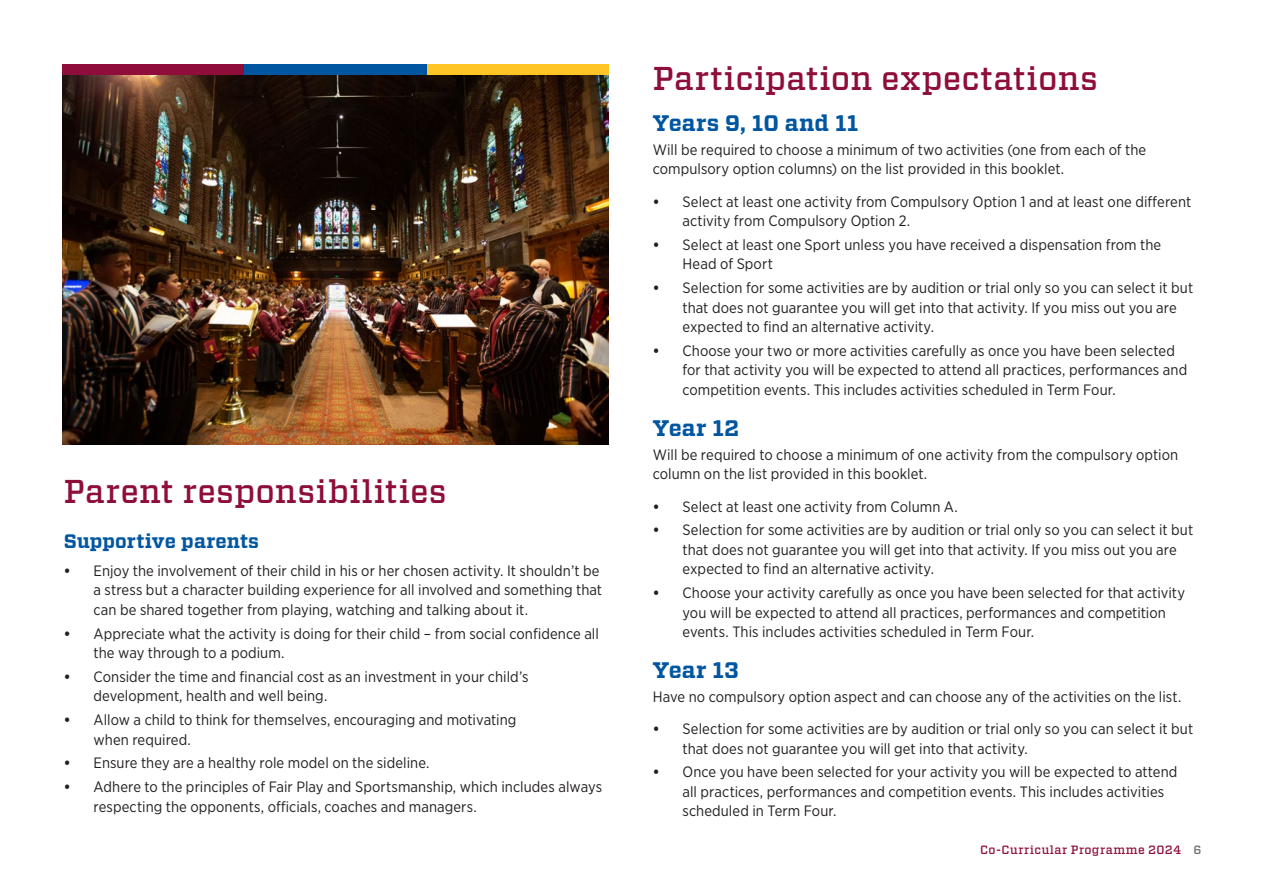
<style>
.page{position:relative;width:1263px;height:893px;background:#fff}
.page>*{position:absolute;margin:0;border:0;box-sizing:border-box;transform-origin:0 0}
.t1{font:500 33px "Vitesse";letter-spacing:.01em;color:#8e0d3a}
.t2{font:700 22.5px "Vitesse";letter-spacing:.015em;color:#0056a1}
.t3{font:700 19.5px "Vitesse";letter-spacing:.01em;color:#0056a1}
.t4{font:15px/19.5px "Gotham Narrow";letter-spacing:.005em;color:#231f20}
.t5{font:500 12px "Vitesse";letter-spacing:.045em;color:#8e0d3a}
.s1{font-weight:700}
.s2{color:#6d6f71}
</style>
<div class="page">
<img style="left:63px;top:74px;width:546px;height:370px">
<div style="left:425px;top:64px;width:184px;height:10px;background:#ffc426"></div>
<div style="left:63px;top:64px;width:183px;height:10px;background:#8e0d3a"></div>
<div style="left:245px;top:64px;width:182px;height:10px;background:#0056a1"></div>
<h1 class="t1" style="left:64px;top:469px;width:384px">Parent responsibilities</h1>
<h3 class="t3" style="left:64px;top:528px;width:197px">Supportive parents</h3>
<p class="t4" style="left:94px;top:561px;width:510px;text-indent:-30px"><span class="s1">•</span> Enjoy the involvement of their child in his or her chosen activity. It shouldn’t be a stress but a character building experience for all involved and something that can be shared together from playing, watching and talking about it.</p>
<p class="t4" style="left:94px;top:623px;width:507px;text-indent:-30px"><span class="s1">•</span> Appreciate what the activity is doing for their child – from social confidence all the way through to a podium.</p>
<p class="t4" style="left:94px;top:667px;width:436px;text-indent:-30px"><span class="s1">•</span> Consider the time and financial cost as an investment in your child’s development, health and well being.</p>
<p class="t4" style="left:94px;top:710px;width:424px;text-indent:-30px"><span class="s1">•</span> Allow a child to think for themselves, encouraging and motivating when required.</p>
<p class="t4" style="left:64px;top:753px;width:365px"><span class="s1">•</span> Ensure they are a healthy role model on the sideline.</p>
<p class="t4" style="left:94px;top:777px;width:510px;text-indent:-30px"><span class="s1">•</span> Adhere to the principles of Fair Play and Sportsmanship, which includes always respecting the opponents, officials, coaches and managers.</p>
<h1 class="t1" style="left:653px;top:57px;width:447px">Participation expectations</h1>
<h2 class="t2" style="left:653px;top:108px;width:207px">Years 9, 10 and 11</h2>
<p class="t4" style="left:653px;top:140px;width:495px">Will be required to choose a minimum of two activities (one from each of the compulsory option columns) on the list provided in this booklet.</p>
<p class="t4" style="left:682px;top:191px;width:510px;text-indent:-30px"><span class="s1">•</span> Select at least one activity from Compulsory Option 1 and at least one different activity from Compulsory Option 2.</p>
<p class="t4" style="left:682px;top:235px;width:480px;text-indent:-30px"><span class="s1">•</span> Select at least one Sport unless you have received a dispensation from the<br>Head of Sport</p>
<p class="t4" style="left:682px;top:278px;width:512px;text-indent:-30px"><span class="s1">•</span> Selection for some activities are by audition or trial only so you can select it but that does not guarantee you will get into that activity. If you miss out you are expected to find an alternative activity.</p>
<p class="t4" style="left:682px;top:341px;width:506px;text-indent:-30px"><span class="s1">•</span> Choose your two or more activities carefully as once you have been selected for that activity you will be expected to attend all practices, performances and competition events. This includes activities scheduled in Term Four.</p>
<h2 class="t2" style="left:653px;top:413px;width:88px">Year 12</h2>
<p class="t4" style="left:653px;top:444px;width:527px">Will be required to choose a minimum of one activity from the compulsory option column on the list provided in this booklet.</p>
<p class="t4" style="left:653px;top:496px;width:305px"><span class="s1">•</span> Select at least one activity from Column A.</p>
<p class="t4" style="left:682px;top:520px;width:512px;text-indent:-30px"><span class="s1">•</span> Selection for some activities are by audition or trial only so you can select it but that does not guarantee you will get into that activity. If you miss out you are expected to find an alternative activity.</p>
<p class="t4" style="left:682px;top:583px;width:504px;text-indent:-30px"><span class="s1">•</span> Choose your activity carefully as once you have been selected for that activity you will be expected to attend all practices, performances and competition events. This includes activities scheduled in Term Four.</p>
<h2 class="t2" style="left:653px;top:655px;width:88px">Year 13</h2>
<p class="t4" style="left:653px;top:686px;width:528px">Have no compulsory option aspect and can choose any of the activities on the list.</p>
<p class="t4" style="left:682px;top:719px;width:512px;text-indent:-30px"><span class="s1">•</span> Selection for some activities are by audition or trial only so you can select it but that does not guarantee you will get into that activity.</p>
<p class="t4" style="left:682px;top:762px;width:496px;text-indent:-30px"><span class="s1">•</span> Once you have been selected for your activity you will be expected to attend all practices, performances and competition events. This includes activities scheduled in Term Four.</p>
<p class="t5" style="left:980px;top:842px;width:223px">Co-Curricular Programme 2024 <span class="s2">6</span></p>
</div>
